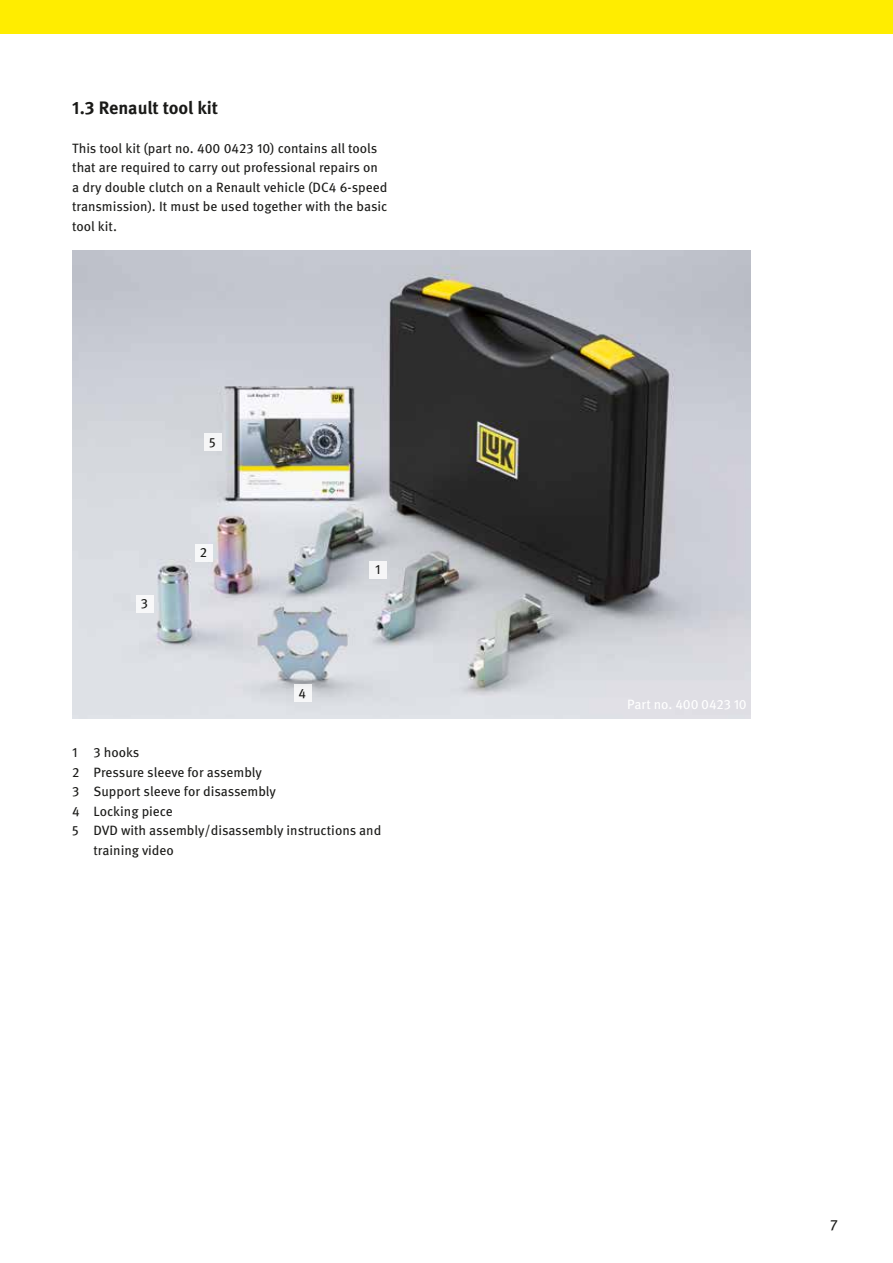
<style>
.page{position:relative;width:893px;height:1263px;background:#fff}
.page>*{position:absolute;margin:0;border:0;box-sizing:border-box;transform-origin:0 0}
.t1{font:700 18px "Meta OT";letter-spacing:-.005em;color:#1a1a18}
.t2{font:15px "Meta OT";color:#1a1a18}
.t3{font:13.5px/19.5px "Meta OT";color:#1a1a18}
.t4{font:13.5px "Meta OT";letter-spacing:-.01em;color:#fff}
</style>
<div class="page">
<div style="left:0;top:0;width:893px;height:34px;background:#ffed00"></div>
<img style="left:72px;top:250px;width:679px;height:468px">
<div style="left:204px;top:434px;width:17px;height:17px;background:#f6f6f7"></div>
<div style="left:370px;top:561px;width:17px;height:17px;background:#f5f5f6"></div>
<div style="left:196px;top:544px;width:17px;height:17px;background:#f7f8f9"></div>
<div style="left:136px;top:595px;width:17px;height:17px;background:#f8f8f9"></div>
<div style="left:294px;top:685px;width:17px;height:17px;background:#f6f7f8"></div>
<h1 class="t1" style="left:72px;top:96px;width:147px">1.3 Renault tool kit</h1>
<p class="t3" style="left:72px;top:139px;width:317px">This tool kit (part no. 400 0423 10) contains all tools that are required to carry out professional repairs on a dry double clutch on a Renault vehicle (DC4 6-speed transmission). It must be used together with the basic tool kit.</p>
<p class="t3" style="left:209px;top:432px;width:8px">5</p>
<p class="t3" style="left:141px;top:594px;width:9px">3</p>
<p class="t3" style="left:200px;top:543px;width:9px">2</p>
<p class="t3" style="left:298px;top:683px;width:9px">4</p>
<p class="t3" style="left:375px;top:560px;width:7px">1</p>
<p class="t3" style="left:72px;top:743px;width:69px">1 3 hooks</p>
<p class="t3" style="left:72px;top:762px;width:191px">2 Pressure sleeve for assembly</p>
<p class="t3" style="left:72px;top:782px;width:205px">3 Support sleeve for disassembly</p>
<p class="t3" style="left:72px;top:801px;width:102px">4 Locking piece</p>
<p class="t3" style="left:72px;top:821px;width:311px">5 DVD with assembly/disassembly instructions and</p>
<p class="t3" style="left:94px;top:840px;width:82px">training video</p>
<p class="t4" style="left:627px;top:696px;width:121px">Part no. 400 0423 10</p>
<p class="t2" style="left:830px;top:1215px;width:9px">7</p>
</div>
